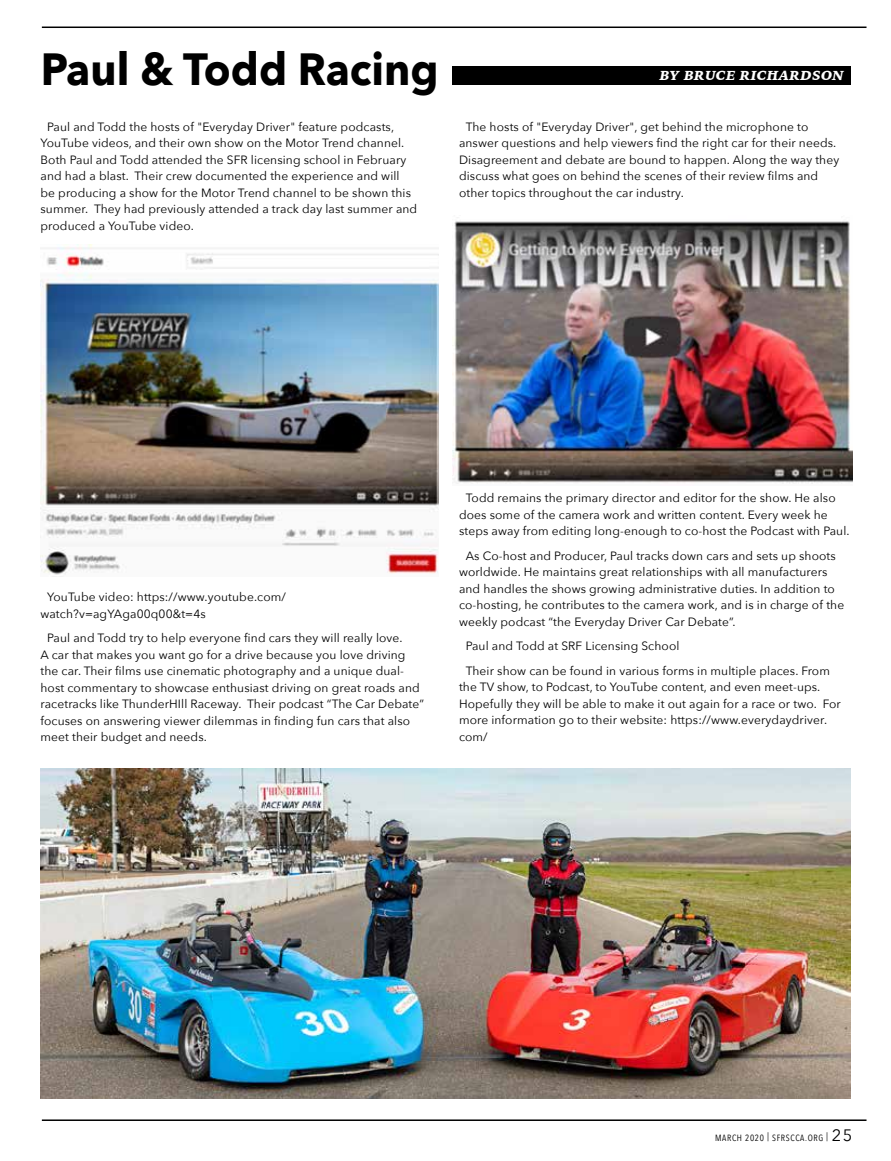
<style>
.page{position:relative;width:891px;height:1161px;background:#fff}
.page>*{position:absolute;margin:0;border:0;box-sizing:border-box;transform-origin:0 0}
.t1{font:700 45px "Avenir Next";color:#000;scale:.95 1}
.t2{font:italic 900 13.5px "Iowan Old Style";letter-spacing:.025em;color:#fff}
.t3{font:12px/16.5px "Avenir Next";letter-spacing:.01em;color:#000}
.t4{font:9px "Avenir Next Condensed";letter-spacing:.075em;color:#000}
.s1{font-family:"Avenir Next";font-size:16.5px}
</style>
<div class="page">
<hr style="left:42px;top:1119px;width:825px;height:2px;background:#000">
<hr style="left:42px;top:27px;width:825px;height:1px;background:#000">
<div style="left:452px;top:67px;width:398px;height:18px;background:#000"></div>
<img style="left:40px;top:244px;width:399px;height:331px">
<img style="left:452px;top:217px;width:400px;height:267px">
<img style="left:41px;top:769px;width:809px;height:330px">
<h1 class="t1" style="left:41px;top:31px;width:420px">Paul &amp; Todd Racing</h1>
<p class="t3" style="left:41px;top:118px;width:378px;text-indent:7px">Paul and Todd the hosts of "Everyday Driver" feature podcasts, YouTube videos, and their own show on the Motor Trend channel.<br>Both Paul and Todd attended the SFR licensing school in February and had a blast. Their crew documented the experience and will be producing a show for the Motor Trend channel to be shown this summer. They had previously attended a track day last summer and produced a YouTube video.</p>
<p class="t2" style="left:660px;top:66px;width:185px">BY BRUCE RICHARDSON</p>
<p class="t3" style="left:459px;top:118px;width:382px;text-indent:7px">The hosts of "Everyday Driver", get behind the microphone to answer questions and help viewers find the right car for their needs.<br>Disagreement and debate are bound to happen. Along the way they discuss what goes on behind the scenes of their review films and other topics throughout the car industry.</p>
<p class="t3" style="left:41px;top:588px;width:247px;text-indent:7px">YouTube video: https://www.youtube.com/ watch?v=agYAga00q00&amp;t=4s</p>
<p class="t3" style="left:41px;top:629px;width:385px;text-indent:7px">Paul and Todd try to help everyone find cars they will really love.<br>A car that makes you want go for a drive because you love driving the car. Their films use cinematic photography and a unique dual&shy;host commentary to showcase enthusiast driving on great roads and racetracks like ThunderHIll Raceway. Their podcast “The Car Debate” focuses on answering viewer dilemmas in finding fun cars that also meet their budget and needs.</p>
<p class="t3" style="left:459px;top:489px;width:392px;text-indent:7px">Todd remains the primary director and editor for the show. He also does some of the camera work and written content. Every week he steps away from editing long-enough to co-host the Podcast with Paul.</p>
<p class="t3" style="left:459px;top:547px;width:387px;text-indent:7px">As Co-host and Producer, Paul tracks down cars and sets up shoots worldwide. He maintains great relationships with all manufacturers and handles the shows growing administrative duties. In addition to co-hosting, he contributes to the camera work, and is in charge of the weekly podcast “the Everyday Driver Car Debate”.</p>
<p class="t3" style="left:466px;top:633px;width:366px;line-height:24.6px">Paul and Todd at SRF Licensing School<br>Their show can be found in various forms in multiple places. From</p>
<p class="t3" style="left:459px;top:679px;width:383px">the TV show, to Podcast, to YouTube content, and even meet-ups.<br>Hopefully they will be able to make it out again for a race or two. For more information go to their website: https://www.everydaydriver. com/</p>
<p class="t4" style="left:715px;top:1130px;width:139px">MARCH 2020 | SFRSCCA.ORG | <span class="s1">25</span></p>
</div>
